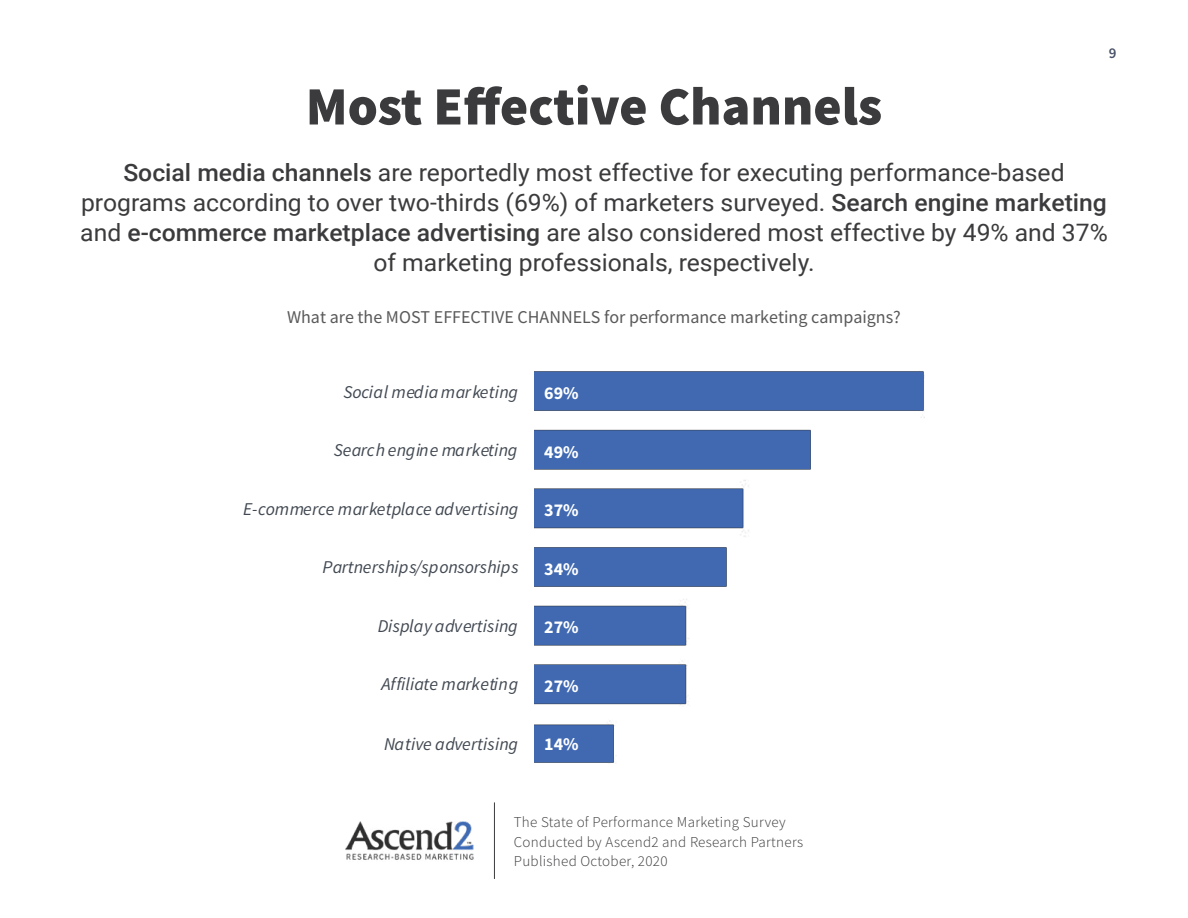
<style>
.page{position:relative;width:1188px;height:918px;background:#fff}
.page>*{position:absolute;margin:0;border:0;box-sizing:border-box;transform-origin:0 0}
.t1{font:900 54px "Source Sans Pro";color:#3b3a3c}
.t2{font:24px/30px "Roboto";color:#3b3a3c;text-align:center}
.t3{font:italic 18px "Source Sans Pro";letter-spacing:.01em;color:#424952}
.t4{font:18px "Source Sans Pro";color:#595959}
.t5{font:700 18px "Source Sans Pro";color:#fff}
.t6{font:300 15px/19.5px "Source Sans Pro";letter-spacing:.02em;color:#3b3a3c}
.t7{font:600 15px "Source Sans Pro";color:#475066}
.s1{font-weight:500}
</style>
<div class="page">
<img style="left:345px;top:821px;width:129px;height:39px">
<hr style="left:494px;top:802px;width:1px;height:77px;background:#3b3a3c">
<img style="left:535px;top:371px;width:390px;height:392px">
<p class="t7" style="left:1109px;top:43px;width:9px">9</p>
<h1 class="t1" style="left:306px;top:69px;width:578px">Most Effective Channels</h1>
<p class="t2" style="left:80px;top:156px;width:1029px"><span class="s1">Social media channels</span> are reportedly most effective for executing performance-based programs according to over two-thirds (69%) of marketers surveyed. <span class="s1">Search engine marketing </span>and <span class="s1">e-commerce marketplace advertising</span> are also considered most effective by 49% and 37% of marketing professionals, respectively.</p>
<p class="t4" style="left:287px;top:305px;width:615px">What are the MOST EFFECTIVE CHANNELS for performance marketing campaigns?</p>
<p class="t3" style="left:343px;top:380px;width:176px">Social media marketing</p>
<p class="t5" style="left:544px;top:381px;width:36px">69%</p>
<p class="t3" style="left:334px;top:439px;width:185px">Search engine marketing</p>
<p class="t5" style="left:544px;top:439px;width:36px">49%</p>
<p class="t3" style="left:243px;top:497px;width:277px">E-commerce marketplace advertising</p>
<p class="t5" style="left:544px;top:498px;width:36px">37%</p>
<p class="t3" style="left:322px;top:556px;width:198px">Partnerships/sponsorships</p>
<p class="t5" style="left:544px;top:556px;width:36px">34%</p>
<p class="t3" style="left:378px;top:614px;width:142px">Display advertising</p>
<p class="t5" style="left:544px;top:615px;width:36px">27%</p>
<p class="t3" style="left:382px;top:673px;width:139px">Affiliate marketing</p>
<p class="t5" style="left:544px;top:673px;width:36px">27%</p>
<p class="t3" style="left:384px;top:733px;width:136px">Native advertising</p>
<p class="t5" style="left:544px;top:732px;width:36px">14%</p>
<p class="t6" style="left:514px;top:813px;width:291px">The State of Performance Marketing Survey<br>Conducted by Ascend2 and Research Partners<br>Published October, 2020</p>
</div>
